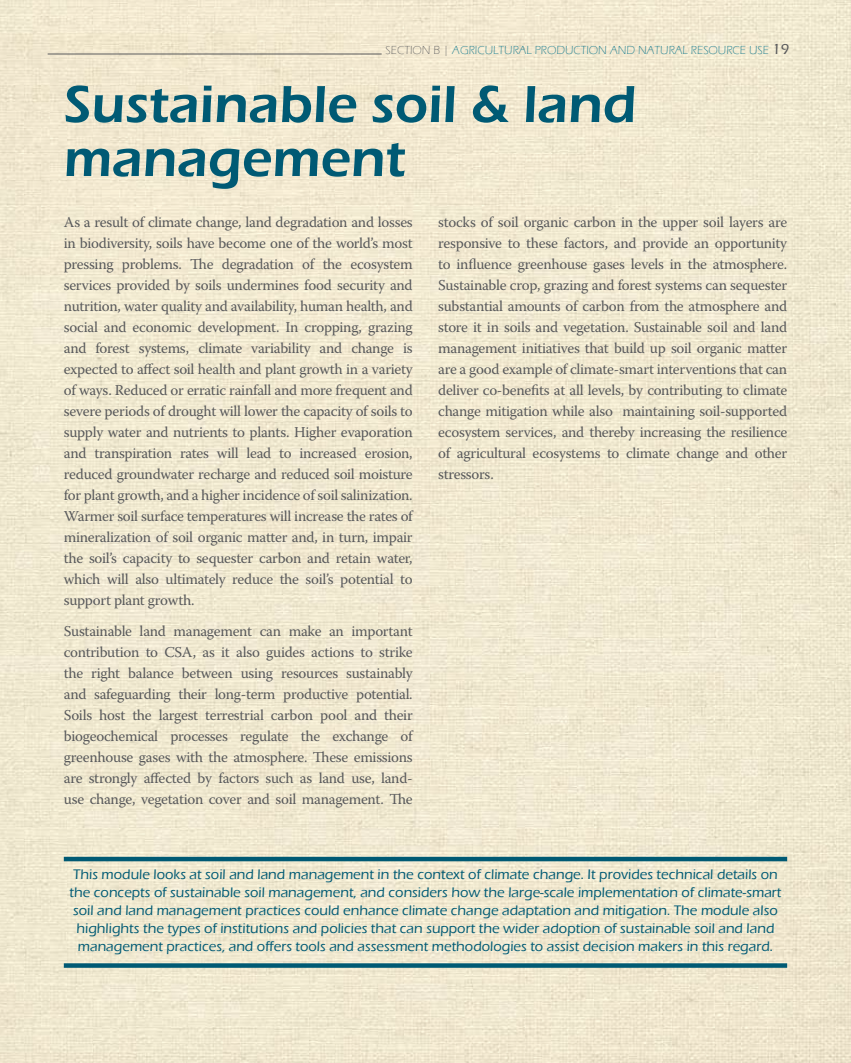
<style>
.page{position:relative;width:851px;height:1063px;background:#fff}
.page>*{position:absolute;margin:0;border:0;box-sizing:border-box;transform-origin:0 0}
.t1{font:600 54px/54px "Eras ITC";color:#005a74}
.t2{font:15px/21px "Warnock Pro";letter-spacing:-.02em;color:#58595b;text-align:justify}
.t3{font:500 14.25px/18px "Eras ITC";color:#005a74;text-align:center}
.t4{font:300 12px "Eras ITC";color:#007088}
.s1{color:#58595b}
.s2{font-weight:500;font-size:15px;color:#58595b}
</style>
<div class="page">
<img style="left:1px;top:0;width:849px;height:1063px">
<hr style="left:48px;top:54px;width:333px;height:1px;background:#58595b">
<img style="left:0;top:0;width:1px;height:1063px">
<hr style="left:64px;top:857px;width:723px;height:4px;background:#005a74">
<div style="left:64px;top:963px;width:723px;height:5px;background:#005a74"></div>
<p class="t4" style="left:385px;top:43px;width:405px"><span class="s1">SECTION B |</span> AGRICULTURAL PRODUCTION AND NATURAL RESOURCE USE <span class="s2">19</span></p>
<h1 class="t1" style="left:64px;top:78px;width:574px">Sustainable soil &amp; land management</h1>
<p class="t2" style="left:64px;top:211px;width:350px">As a result of climate change, land degradation and losses in biodiversity, soils have become one of the world’s most pressing problems. The degradation of the ecosystem services provided by soils undermines food security and nutrition, water quality and availability, human health, and social and economic development. In cropping, grazing and forest systems, climate variability and change is expected to affect soil health and plant growth in a variety of ways. Reduced or erratic rainfall and more frequent and severe periods of drought will lower the capacity of soils to supply water and nutrients to plants. Higher evaporation and transpiration rates will lead to increased erosion, reduced groundwater recharge and reduced soil moisture for plant growth, and a higher incidence of soil salinization.<br>Warmer soil surface temperatures will increase the rates of mineralization of soil organic matter and, in turn, impair the soil’s capacity to sequester carbon and retain water, which will also ultimately reduce the soil’s potential to support plant growth.</p>
<p class="t2" style="left:64px;top:620px;width:350px">Sustainable land management can make an important contribution to CSA, as it also guides actions to strike the right balance between using resources sustainably and safeguarding their long-term productive potential.<br>Soils host the largest terrestrial carbon pool and their biogeochemical processes regulate the exchange of greenhouse gases with the atmosphere. These emissions are strongly affected by factors such as land use, land&shy;use change, vegetation cover and soil management. The</p>
<p class="t2" style="left:438px;top:211px;width:350px">stocks of soil organic carbon in the upper soil layers are responsive to these factors, and provide an opportunity to influence greenhouse gases levels in the atmosphere.<br>Sustainable crop, grazing and forest systems can sequester substantial amounts of carbon from the atmosphere and store it in soils and vegetation. Sustainable soil and land management initiatives that build up soil organic matter are a good example of climate-smart interventions that can deliver co-benefits at all levels, by contributing to climate change mitigation while also maintaining soil-supported ecosystem services, and thereby increasing the resilience of agricultural ecosystems to climate change and other stressors.</p>
<p class="t3" style="left:69px;top:866px;width:713px">This module looks at soil and land management in the context of climate change. It provides technical details on the concepts of sustainable soil management, and considers how the large-scale implementation of climate-smart soil and land management practices could enhance climate change adaptation and mitigation. The module also highlights the types of institutions and policies that can support the wider adoption of sustainable soil and land management practices, and offers tools and assessment methodologies to assist decision makers in this regard.</p>
</div>
